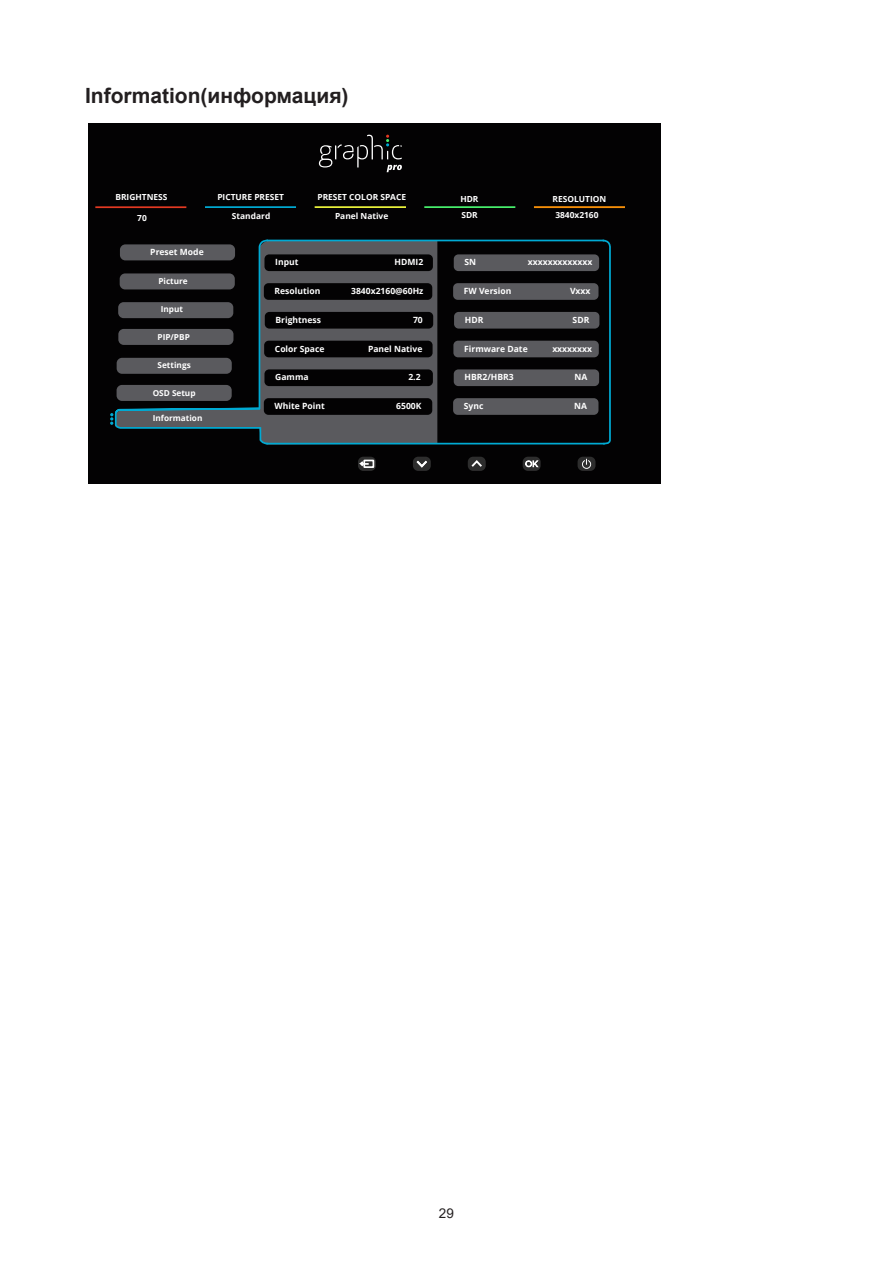
<style>
.page{position:relative;width:893px;height:1263px;background:#fff}
.page>*{position:absolute;margin:0;border:0;box-sizing:border-box;transform-origin:0 0}
.Heading_3{font:700 21px "Arial";color:#231f20}
.t1{font:13.5px "Arial";color:#231f20}
.t2{font:700 8.55px "Open Sans";color:#fff}
.t3{font:700 8.4px/16px "Open Sans";color:#fff}
.t4{font:700 8.25px "Open Sans";color:#fff}
</style>
<div class="page">
<div style="left:88px;top:123px;width:572px;height:360px;background:#030203"></div>
<hr style="left:95px;top:206px;width:91px;height:2px;background:#e33922">
<hr style="left:205px;top:206px;width:91px;height:2px;background:#00aad3">
<hr style="left:424px;top:206px;width:91px;height:2px;background:#48ef6c">
<hr style="left:315px;top:206px;width:91px;height:2px;background:#e9f23b">
<hr style="left:534px;top:206px;width:91px;height:2px;background:#f48e08">
<div style="left:468px;top:457px;width:18px;height:14px;background:#2d2d2d;border-radius:5px"></div>
<svg style="left:471px;top:460px;width:11px;height:7px"></svg>
<div style="left:523px;top:457px;width:18px;height:14px;background:#2d2d2d;border-radius:5px"></div>
<svg style="left:525px;top:460px;width:14px;height:8px"></svg>
<div style="left:578px;top:457px;width:17px;height:14px;background:#2d2d2d;border-radius:5px"></div>
<svg style="left:582px;top:459px;width:9px;height:10px"></svg>
<svg style="left:358px;top:457px;width:18px;height:14px"></svg>
<div style="left:363px;top:460px;width:11px;height:8px;border:2px solid #fff"></div>
<svg style="left:358px;top:459px;width:12px;height:9px"></svg>
<div style="left:413px;top:457px;width:18px;height:14px;background:#2d2d2d;border-radius:5px"></div>
<svg style="left:416px;top:460px;width:11px;height:8px"></svg>
<svg style="left:319px;top:135px;width:83px;height:37px"></svg>
<div style="left:270px;top:241px;width:167px;height:202px;background:#5a5a5e"></div>
<svg style="left:601px;top:239px;width:9px;height:206px"></svg>
<hr style="left:267px;top:240px;width:337px;height:1px;background:#00aad3">
<svg style="left:110px;top:239px;width:160px;height:206px"></svg>
<hr style="left:266px;top:443px;width:339px;height:1px;background:#00aad3">
<div style="left:264px;top:254px;width:169px;height:17px;background:#030203;border-radius:5px"></div>
<div style="left:454px;top:254px;width:145px;height:17px;background:#5a5a5e;border-radius:5px"></div>
<div style="left:453px;top:283px;width:145px;height:17px;background:#5a5a5e;border-radius:5px"></div>
<div style="left:454px;top:312px;width:145px;height:17px;background:#5a5a5e;border-radius:5px"></div>
<div style="left:453px;top:341px;width:146px;height:16px;background:#5a5a5e;border-radius:5px"></div>
<div style="left:454px;top:369px;width:145px;height:17px;background:#5a5a5e;border-radius:5px"></div>
<div style="left:453px;top:398px;width:145px;height:17px;background:#5a5a5e;border-radius:5px"></div>
<div style="left:264px;top:283px;width:168px;height:17px;background:#030203;border-radius:5px"></div>
<div style="left:265px;top:312px;width:168px;height:17px;background:#030203;border-radius:5px"></div>
<div style="left:264px;top:341px;width:169px;height:16px;background:#030203;border-radius:5px"></div>
<div style="left:264px;top:369px;width:169px;height:17px;background:#030203;border-radius:5px"></div>
<div style="left:264px;top:398px;width:168px;height:17px;background:#030203;border-radius:5px"></div>
<p class="Heading_3" style="left:85px;top:81px;width:265px">Information(информация)</p>
<p class="t3" style="left:115px;top:188px;width:54px">BRIGHTNESS</p>
<p class="t3" style="left:137px;top:209px;width:11px">70</p>
<p class="t2" style="left:150px;top:246px;width:55px">Preset Mode</p>
<p class="t4" style="left:158px;top:275px;width:31px">Picture</p>
<p class="t4" style="left:161px;top:303px;width:24px">Input</p>
<p class="t4" style="left:158px;top:331px;width:34px">PIP/PBP</p>
<p class="t4" style="left:158px;top:360px;width:35px">Settings</p>
<p class="t4" style="left:153px;top:387px;width:44px">OSD Setup</p>
<p class="t4" style="left:148px;top:246px;width:53px">Preset Mode</p>
<p class="t4" style="left:153px;top:413px;width:51px">Information</p>
<p class="t3" style="left:217px;top:189px;width:68px">PICTURE PRESET</p>
<p class="t3" style="left:232px;top:208px;width:40px">Standard</p>
<p class="t3" style="left:317px;top:189px;width:90px">PRESET COLOR SPACE</p>
<p class="t3" style="left:335px;top:208px;width:55px">Panel Native</p>
<p class="t2" style="left:275px;top:256px;width:25px">Input</p>
<p class="t2" style="left:395px;top:256px;width:30px">HDMI2</p>
<p class="t2" style="left:275px;top:285px;width:47px">Resolution</p>
<p class="t2" style="left:351px;top:285px;width:74px">3840x2160@60Hz</p>
<p class="t2" style="left:276px;top:314px;width:47px">Brightness</p>
<p class="t2" style="left:413px;top:314px;width:11px">70</p>
<p class="t2" style="left:275px;top:342px;width:51px">Color Space</p>
<p class="t2" style="left:368px;top:342px;width:56px">Panel Native</p>
<p class="t2" style="left:275px;top:371px;width:35px">Gamma</p>
<p class="t2" style="left:408px;top:371px;width:14px">2.2</p>
<p class="t2" style="left:275px;top:400px;width:52px">White Point</p>
<p class="t2" style="left:396px;top:400px;width:27px">6500K</p>
<p class="t3" style="left:460px;top:190px;width:20px">HDR<br>SDR</p>
<p class="t3" style="left:555px;top:190px;width:52px;text-indent:-3px">RESOLUTION<br>3840x2160</p>
<p class="t2" style="left:464px;top:256px;width:13px">SN</p>
<p class="t2" style="left:528px;top:256px;width:66px">xxxxxxxxxxxxx</p>
<p class="t2" style="left:464px;top:285px;width:49px">FW Version</p>
<p class="t2" style="left:570px;top:285px;width:22px">Vxxx</p>
<p class="t2" style="left:465px;top:314px;width:20px">HDR</p>
<p class="t2" style="left:573px;top:314px;width:18px">SDR</p>
<p class="t2" style="left:464px;top:342px;width:65px">Firmware Date</p>
<p class="t2" style="left:552px;top:342px;width:41px">xxxxxxxx</p>
<p class="t2" style="left:464px;top:371px;width:51px">HBR2/HBR3</p>
<p class="t2" style="left:575px;top:371px;width:14px">NA</p>
<p class="t2" style="left:464px;top:400px;width:21px">Sync</p>
<p class="t2" style="left:574px;top:400px;width:14px">NA</p>
<h2 class="t1" style="left:439px;top:1204px;width:17px">29</h2>
</div>
